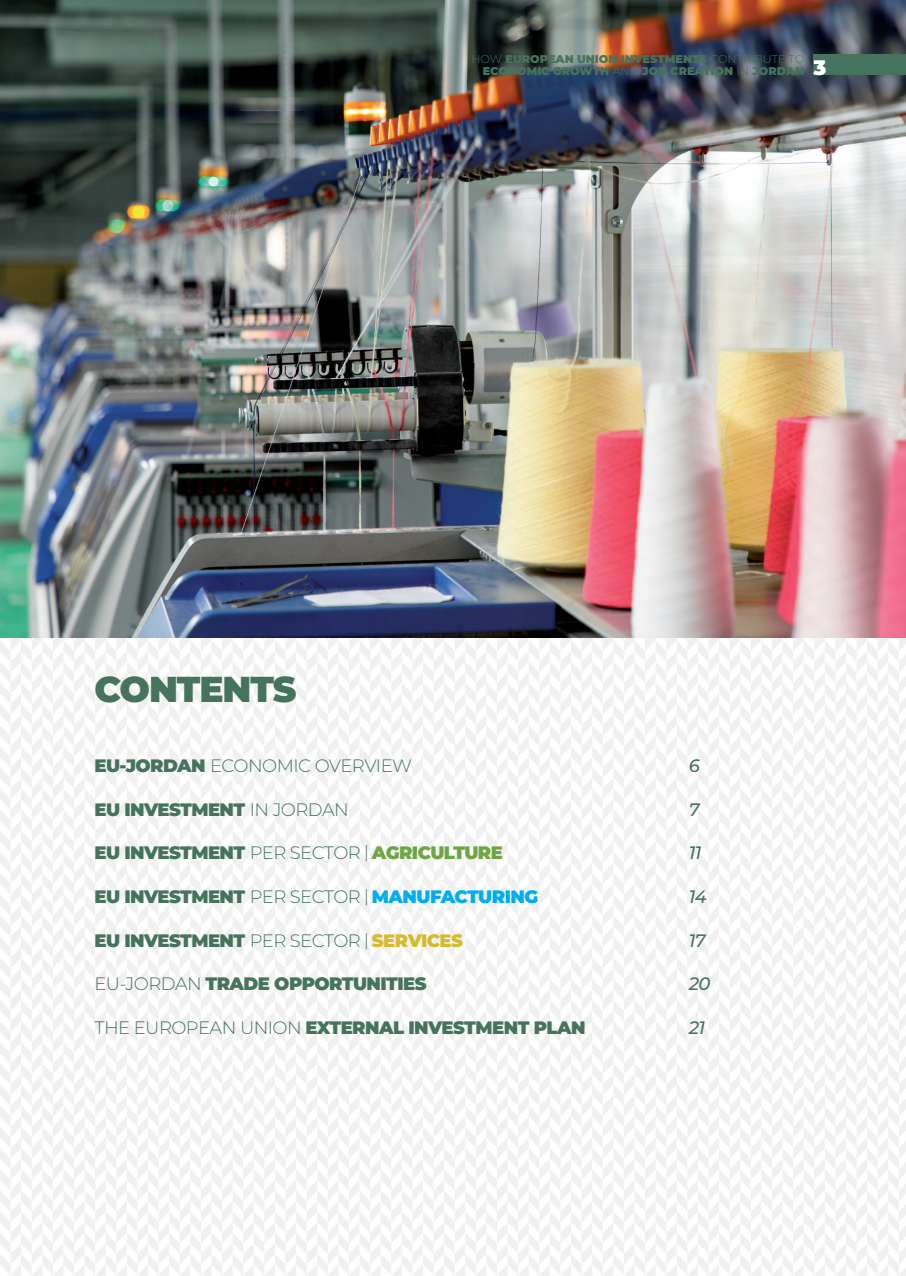
<style>
.page{position:relative;width:906px;height:1276px;background:#fff}
.page>*{position:absolute;margin:0;border:0;box-sizing:border-box;transform-origin:0 0}
.t1{font:900 36px "Montserrat";letter-spacing:-.03em;color:#45735d}
.t2{font:900 18px "Montserrat";letter-spacing:-.03em;color:#45735d}
.t3{font:300 18px "Montserrat";letter-spacing:-.03em;color:#45735d}
.t4{font:900 18px "Montserrat";letter-spacing:-.03em;color:#00aeef}
.t5{font:italic 500 18px "Montserrat";letter-spacing:-.03em;color:#45735d}
.t6{font:900 18px "Montserrat";letter-spacing:-.03em;color:#6fa645}
.t7{font:900 18px "Montserrat";letter-spacing:-.03em;color:#d7bb2f}
.t8{font:900 11.25px/12px "Montserrat";color:#45735d}
.s1{font-weight:300}
.s2{font-size:21px;color:#fff}
.s3{font-weight:900}
.s4{font-family:"Raleway";font-weight:300;color:#45735d}
</style>
<div class="page">
<img style="left:0;top:0;width:906px;height:1276px">
<div style="left:813px;top:54px;width:93px;height:21px;background:#45735d"></div>
<p class="t8" style="left:483px;top:52px;width:345px;text-indent:-11px"><span class="s1">HOW</span> EUROPEAN UNION INVESTMENTS <span class="s1">CONTRIBUTE TO<br></span>ECONOMIC GROWTH <span class="s1">AND</span> JOB CREATION <span class="s1">IN</span> JORDAN <span class="s2">3</span></p>
<h1 class="t1" style="left:94px;top:662px;width:204px">CONTENTS</h1>
<p class="t2" style="left:94px;top:752px;width:46px">EU-JORDAN</p>
<p class="t3" style="left:210px;top:754px;width:14px">ECONO</p>
<p class="t3" style="left:277px;top:754px;width:129px">MIC OVERVIEW</p>
<p class="t5" style="left:688px;top:753px;width:13px">6</p>
<p class="t2" style="left:94px;top:796px;width:89px">EU INVESTM</p>
<p class="t3" style="left:208px;top:797px;width:87px"><span class="s3">ENT</span> IN JORDAN</p>
<p class="t5" style="left:688px;top:797px;width:12px">7</p>
<p class="t2" style="left:94px;top:839px;width:89px">EU INVESTM</p>
<p class="t3" style="left:208px;top:841px;width:105px"><span class="s3">ENT</span> PER SECTOR</p>
<p class="t6" style="left:364px;top:839px;width:138px"><span class="s4">|</span> AGRICULTURE</p>
<p class="t5" style="left:688px;top:840px;width:14px">11</p>
<p class="t2" style="left:94px;top:883px;width:89px">EU INVESTM</p>
<p class="t3" style="left:208px;top:884px;width:105px"><span class="s3">ENT</span> PER SECTOR</p>
<p class="t4" style="left:364px;top:883px;width:175px"><span class="s4">|</span> MANUFACTURING</p>
<p class="t5" style="left:688px;top:884px;width:20px">14</p>
<p class="t2" style="left:94px;top:926px;width:89px">EU INVESTM</p>
<p class="t3" style="left:208px;top:928px;width:105px"><span class="s3">ENT</span> PER SECTOR</p>
<p class="t7" style="left:364px;top:926px;width:100px"><span class="s4">|</span> SERVICES</p>
<p class="t5" style="left:688px;top:927px;width:18px">17</p>
<p class="t3" style="left:94px;top:971px;width:54px">EU-JORDAN</p>
<p class="t2" style="left:205px;top:970px;width:15px">TRAD</p>
<p class="t2" style="left:258px;top:970px;width:30px">E OPPORTUNITI</p>
<p class="t2" style="left:403px;top:970px;width:50px">ES</p>
<p class="t5" style="left:688px;top:971px;width:23px">20</p>
<p class="t2" style="left:94px;top:1013px;width:492px"><span class="s1">TH E EUROP EAN UNION</span> EXTERNAL INVESTMENT PLAN</p>
<p class="t5" style="left:688px;top:1014px;width:18px">21</p>
</div>
